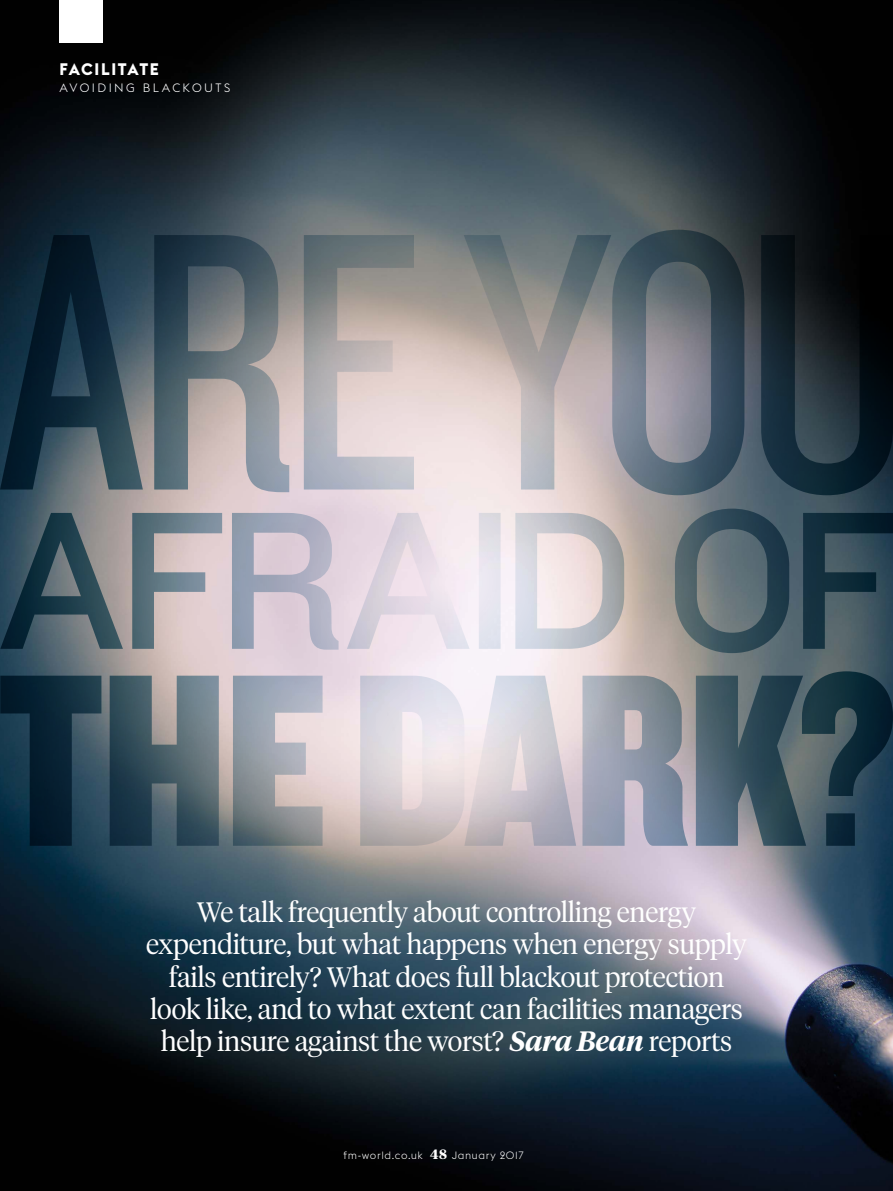
<style>
.page{position:relative;width:893px;height:1191px;background:#fff}
.page>*{position:absolute;margin:0;border:0;box-sizing:border-box;transform-origin:0 0}
.t1{font:300 27.9px/32.4px "Tiempos Headline";letter-spacing:-.01em;color:#fff;text-align:center}
.t2{font:700 16.5px "Euclid Flex";letter-spacing:.095em;color:#fff}
.t3{font:300 12px "Euclid Flex";letter-spacing:.2em;color:#fff}
.t4{font:300 10.5px "Euclid Flex";letter-spacing:.06em;color:#fff}
.s1{font-weight:600;font-style:italic}
.s2{font-family:"Tiempos Headline";font-weight:700;font-size:13.5px}
</style>
<div class="page">
<img style="left:0;top:0;width:893px;height:1191px">
<svg style="left:0;top:230px;width:893px;height:265px;background:#6c7278"></svg>
<svg style="left:0;top:508px;width:893px;height:145px;background:#999ca4"></svg>
<svg style="left:0;top:671px;width:893px;height:174px;background:#828a94"></svg>
<div style="left:60px;top:0;width:43px;height:43px;background:#fff"></div>
<p class="t2" style="left:60px;top:60px;width:101px">FACILITATE</p>
<p class="t3" style="left:60px;top:80px;width:172px">AVOIDING BLACKOUTS</p>
<p class="t1" style="left:146px;top:894px;width:602px">We talk frequently about controlling energy expenditure, but what happens when energy supply fails entirely? What does full blackout protection look like, and to what extent can facilities managers help insure against the worst? <span class="s1">Sara Bean</span> reports</p>
<p class="t4" style="left:344px;top:1149px;width:182px">fm-world.co.uk <span class="s2">48</span> January 2017</p>
</div>
